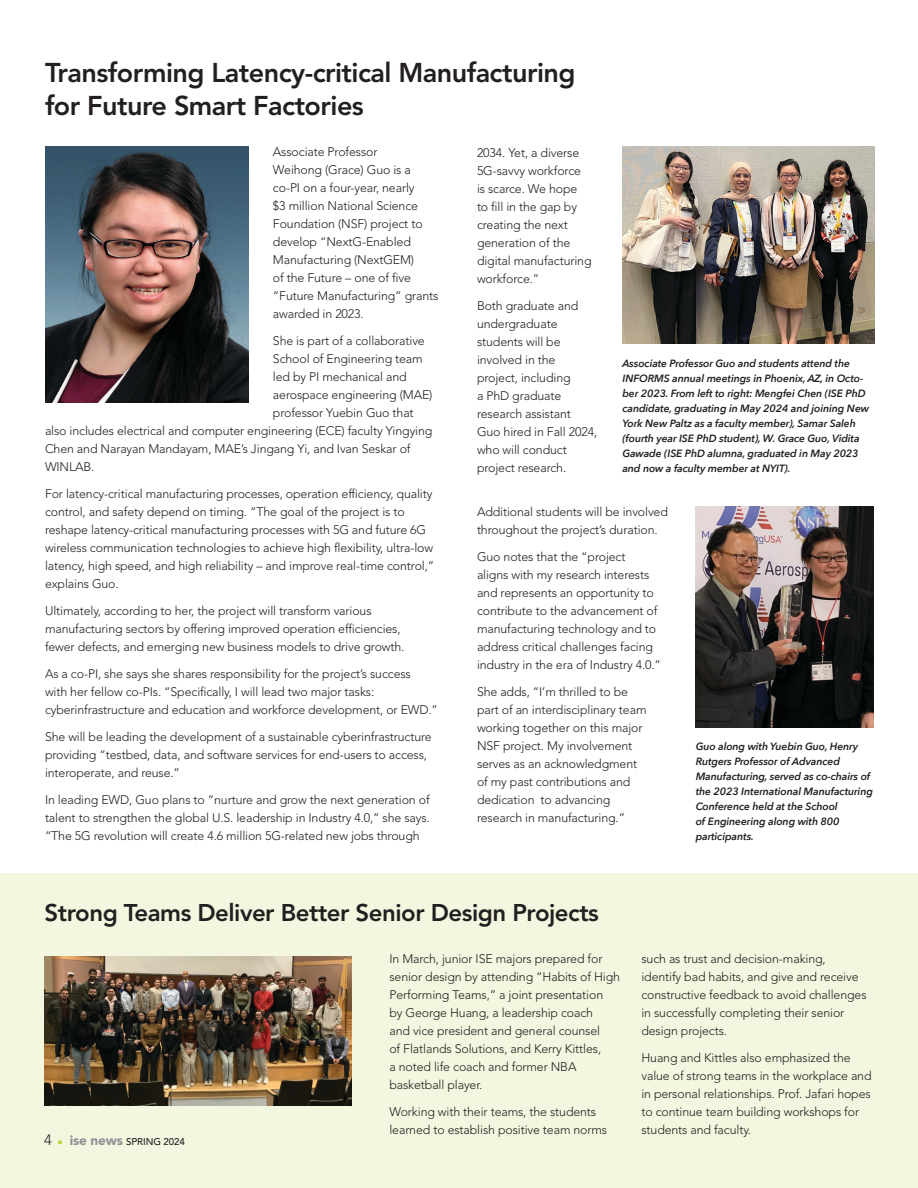
<style>
.page{position:relative;width:918px;height:1188px;background:#fff}
.page>*{position:absolute;margin:0;border:0;box-sizing:border-box;transform-origin:0 0}
._18_22_Headline_style_Light{font:800 27px/33px "Avenir LT Std";letter-spacing:-.02em;color:#231f20}
._18_22_Headline_style_Light-2{font:800 24px "Avenir LT Std";letter-spacing:-.02em;color:#231f20}
.Body_Text{font:300 12.3px/18px "Avenir LT Std";letter-spacing:-.01em;color:#231f20}
.Dept_news_body_text{font:italic 600 10.5px/15px "Avenir Next";letter-spacing:-.01em;color:#231f20}
.t1{font:500 9.75px "Avenir LT Std";letter-spacing:-.01em;color:#231f20}
.s1{font-weight:300;font-size:15px}
.s2{font-weight:900;font-size:13.5px;color:#919295}
</style>
<div class="page">
<div style="left:0;top:873px;width:918px;height:315px;background:#f3f7e0"></div>
<img style="left:44px;top:956px;width:308px;height:149px">
<img style="left:45px;top:147px;width:204px;height:255px">
<img style="left:622px;top:147px;width:252px;height:197px">
<img style="left:696px;top:506px;width:177px;height:222px">
<p class="_18_22_Headline_style_Light" style="left:45px;top:56px;width:532px">Transforming Latency-critical Manufacturing for Future Smart Factories</p>
<p class="Body_Text" style="left:273px;top:143px;width:167px">Associate Professor<br>Weihong (Grace) Guo is a co-PI on a four-year, nearly<br>$3 million National Science<br>Foundation (NSF) project to develop “NextG-Enabled<br>Manufacturing (NextGEM)<br>of the Future – one of five “Future Manufacturing” grants awarded in 2023.</p>
<p class="Body_Text" style="left:273px;top:332px;width:153px">She is part of a collaborative</p>
<p class="Body_Text" style="left:273px;top:350px;width:151px">School of Engineering team</p>
<p class="Body_Text" style="left:273px;top:368px;width:135px">led by PI mechanical and</p>
<p class="Body_Text" style="left:273px;top:386px;width:161px">aerospace engineering (MAE)</p>
<p class="Body_Text" style="left:273px;top:404px;width:142px">professor Yuebin Guo that</p>
<p class="Body_Text" style="left:45px;top:422px;width:389px">also includes electrical and computer engineering (ECE) faculty Yingying</p>
<p class="Body_Text" style="left:45px;top:440px;width:367px">Chen and Narayan Mandayam, MAE’s Jingang Yi, and Ivan Seskar of</p>
<p class="Body_Text" style="left:45px;top:458px;width:51px">WINLAB.</p>
<p class="Body_Text" style="left:45px;top:485px;width:391px">For latency-critical manufacturing processes, operation efficiency, quality control, and safety depend on timing. “The goal of the project is to reshape latency-critical manufacturing processes with 5G and future 6G wireless communication technologies to achieve high flexibility, ultra-low latency, high speed, and high reliability – and improve real-time control,” explains Guo.</p>
<p class="Body_Text" style="left:45px;top:602px;width:361px">Ultimately, according to her, the project will transform various manufacturing sectors by offering improved operation efficiencies, fewer defects, and emerging new business models to drive growth.</p>
<p class="Body_Text" style="left:45px;top:665px;width:395px">As a co-PI, she says she shares responsibility for the project’s success<br>with her fellow co-PIs. “Specifically, I will lead two major tasks: cyberinfrastructure and education and workforce development, or EWD.”</p>
<p class="Body_Text" style="left:45px;top:728px;width:388px">She will be leading the development of a sustainable cyberinfrastructure providing “testbed, data, and software services for end-users to access, interoperate, and reuse.”</p>
<p class="Body_Text" style="left:45px;top:791px;width:386px;text-align:justify">In leading EWD, Guo plans to “nurture and grow the next generation of talent to strengthen the global U.S. leadership in Industry 4.0,” she says. “The 5G revolution will create 4.6 million 5G-related new jobs through</p>
<p class="Body_Text" style="left:477px;top:144px;width:116px">2034. Yet, a diverse<br>5G-savvy workforce is scarce. We hope to fill in the gap by creating the next generation of the digital manufacturing workforce.”</p>
<p class="Body_Text" style="left:477px;top:297px;width:122px">Both graduate and undergraduate students will be involved in the project, including<br>a PhD graduate research assistant<br>Guo hired in Fall 2024, who will conduct project research.</p>
<p class="Body_Text" style="left:477px;top:502px;width:192px">Additional students will be involved throughout the project’s duration.</p>
<p class="Body_Text" style="left:477px;top:547px;width:186px">Guo notes that the “project<br>aligns with my research interests and represents an opportunity to contribute to the advancement of manufacturing technology and to address critical challenges facing industry in the era of Industry 4.0.”</p>
<p class="Body_Text" style="left:477px;top:682px;width:171px">She adds, “I’m thrilled to be part of an interdisciplinary team working together on this major<br>NSF project. My involvement serves as an acknowledgment of my past contributions and dedication to advancing research in manufacturing.”</p>
<p class="Dept_news_body_text" style="left:622px;top:355px;width:248px">Associate Professor Guo and students attend the INFORMS annual meetings in Phoenix, AZ, in Octo&shy;ber 2023. From left to right: Mengfei Chen (ISE PhD candidate, graduating in May 2024 and joining New York New Paltz as a faculty member), Samar Saleh (fourth year ISE PhD student), W. Grace Guo, Vidita Gawade (ISE PhD alumna, graduated in May 2023 and now a faculty member at NYIT).</p>
<p class="Dept_news_body_text" style="left:696px;top:739px;width:179px">Guo along with Yuebin Guo, Henry<br>Rutgers Professor of Advanced<br>Manufacturing, served as co-chairs of the 2023 International Manufacturing<br>Conference held at the School<br>of Engineering along with 800 participants.</p>
<p class="_18_22_Headline_style_Light-2" style="left:45px;top:899px;width:556px">Strong Teams Deliver Better Senior Design Projects</p>
<p class="Body_Text" style="left:389px;top:950px;width:232px">In March, junior ISE majors prepared for senior design by attending “Habits of High Performing Teams,” a joint presentation<br>by George Huang, a leadership coach<br>and vice president and general counsel<br>of Flatlands Solutions, and Kerry Kittles,<br>a noted life coach and former NBA basketball player.</p>
<p class="Body_Text" style="left:389px;top:1103px;width:219px">Working with their teams, the students learned to establish positive team norms</p>
<p class="t1" style="left:44px;top:1136px;width:142px"><span class="s1">4</span> <sup>■</sup> <span class="s2">ise news</span> SPRING 2024</p>
<p class="Body_Text" style="left:641px;top:950px;width:227px">such as trust and decision-making, identify bad habits, and give and receive constructive feedback to avoid challenges in successfully completing their senior design projects.</p>
<p class="Body_Text" style="left:641px;top:1049px;width:232px">Huang and Kittles also emphasized the value of strong teams in the workplace and in personal relationships. Prof. Jafari hopes to continue team building workshops for students and faculty.</p>
</div>
